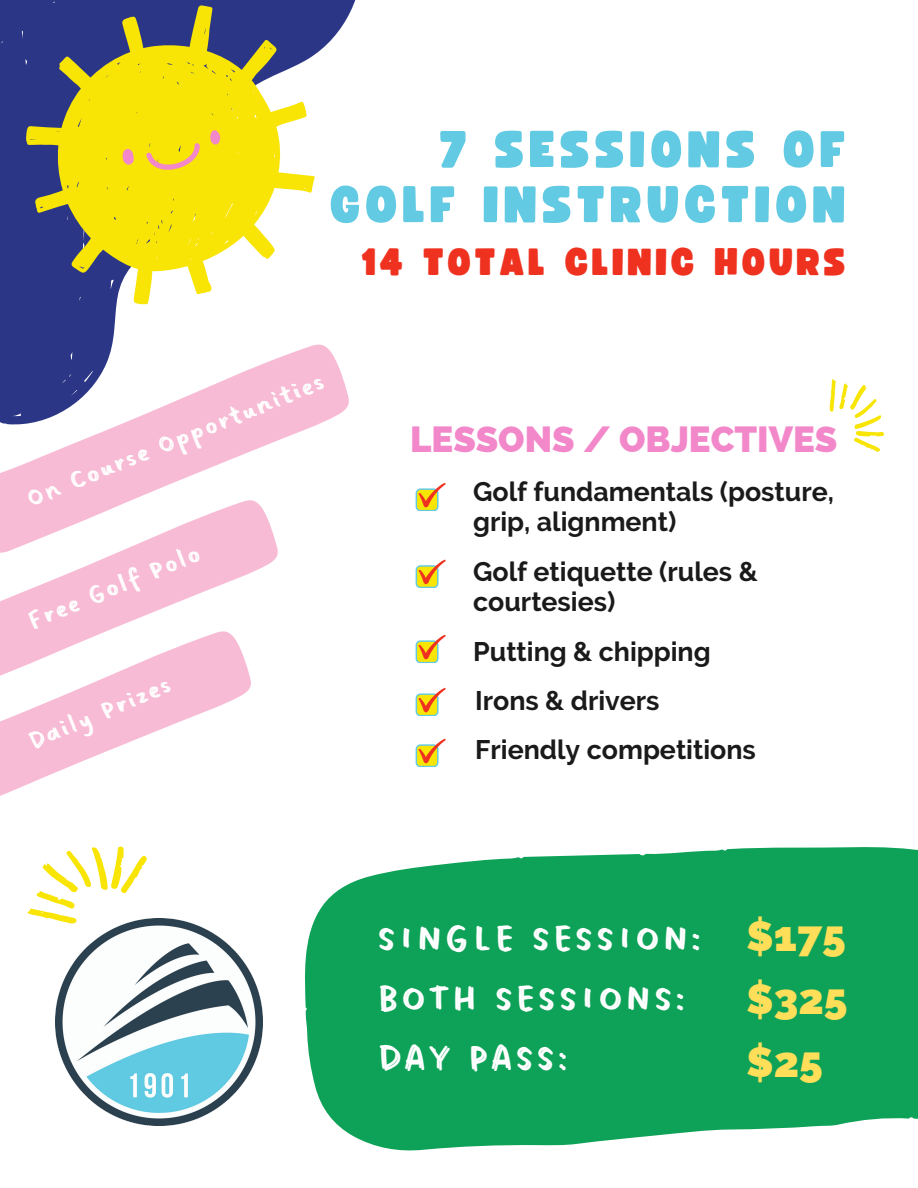
<style>
.page{position:relative;width:918px;height:1188px;background:#fff}
.page>*{position:absolute;margin:0;border:0;box-sizing:border-box;transform-origin:0 0}
.t1{font:51px "Funtastic";letter-spacing:.1em;color:#62cae2}
.t2{font:800 42.45px/63px "Raleway";color:#ffde59;text-align:justify}
.t3{font:37.5px "DO Sans Regular";letter-spacing:.1em;color:#fff}
.t4{font:37.5px "Funtastic";letter-spacing:.1em;color:#ef3220}
.t5{font:800 36.45px "Raleway";color:#f288ca}
.t6{font:700 26.7px/30.8px "Raleway";color:#1a1a1a}
.t7{font:25.5px "DO Sans Regular";color:#fff}
</style>
<div class="page">
<svg style="left:0;top:0;width:356px;height:334px"></svg>
<svg style="left:0;top:0;width:340px;height:325px"></svg>
<svg style="left:121px;top:129px;width:105px;height:55px;background:#f7db19"></svg>
<svg style="left:416px;top:483px;width:30px;height:28px"></svg>
<svg style="left:305px;top:847px;width:613px;height:304px;background:#25ab68"></svg>
<svg style="left:829px;top:379px;width:55px;height:73px"></svg>
<img style="left:56px;top:918px;width:207px;height:207px">
<svg style="left:27px;top:846px;width:130px;height:93px"></svg>
<svg style="left:416px;top:560px;width:30px;height:28px"></svg>
<svg style="left:416px;top:635px;width:30px;height:28px"></svg>
<svg style="left:416px;top:688px;width:30px;height:28px"></svg>
<svg style="left:416px;top:739px;width:30px;height:28px"></svg>
<svg style="left:0;top:334px;width:349px;height:157px"></svg>
<svg style="left:0;top:491px;width:278px;height:131px;fill:#f8bbd5"></svg>
<svg style="left:0;top:622px;width:251px;height:174px"></svg>
<p class="t1" style="left:440px;top:126px;width:407px">7 SESSIONS OF</p>
<h3 class="t1" style="left:331px;top:181px;width:517px">GOLF INSTRUCTION</h3>
<h5 class="t4" style="left:362px;top:245px;width:486px">14 TOTAL CLINIC HOURS</h5>
<h5 class="t7" style="left:22px;top:486px;width:319px;rotate:-22deg">On Course Opportunities</h5>
<p class="t7" style="left:23px;top:607px;width:184px;rotate:-22deg">Free Golf Polo</p>
<p class="t7" style="left:23px;top:729px;width:153px;rotate:-23deg">Daily Prizes</p>
<p class="t5" style="left:410px;top:417px;width:429px">LESSONS / OBJECTIVES</p>
<h1 class="t6" style="left:473px;top:476px;width:362px">Golf fundamentals (posture, grip, alignment)</h1>
<h4 class="t6" style="left:473px;top:556px;width:286px">Golf etiquette (rules &amp; courtesies)</h4>
<p class="t6" style="left:473px;top:636px;width:239px">Putting &amp; chipping</p>
<p class="t6" style="left:475px;top:685px;width:186px">Irons &amp; drivers</p>
<p class="t6" style="left:475px;top:734px;width:282px">Friendly competitions</p>
<p class="t3" style="left:377px;top:916px;width:325px">SINGLE SESSION:</p>
<h5 class="t3" style="left:377px;top:976px;width:309px">BOTH SESSIONS:</h5>
<p class="t3" style="left:377px;top:1035px;width:191px">DAY PASS:</p>
<p class="t2" style="left:746px;top:905px;width:103px">$175 $325 $25</p>
</div>
